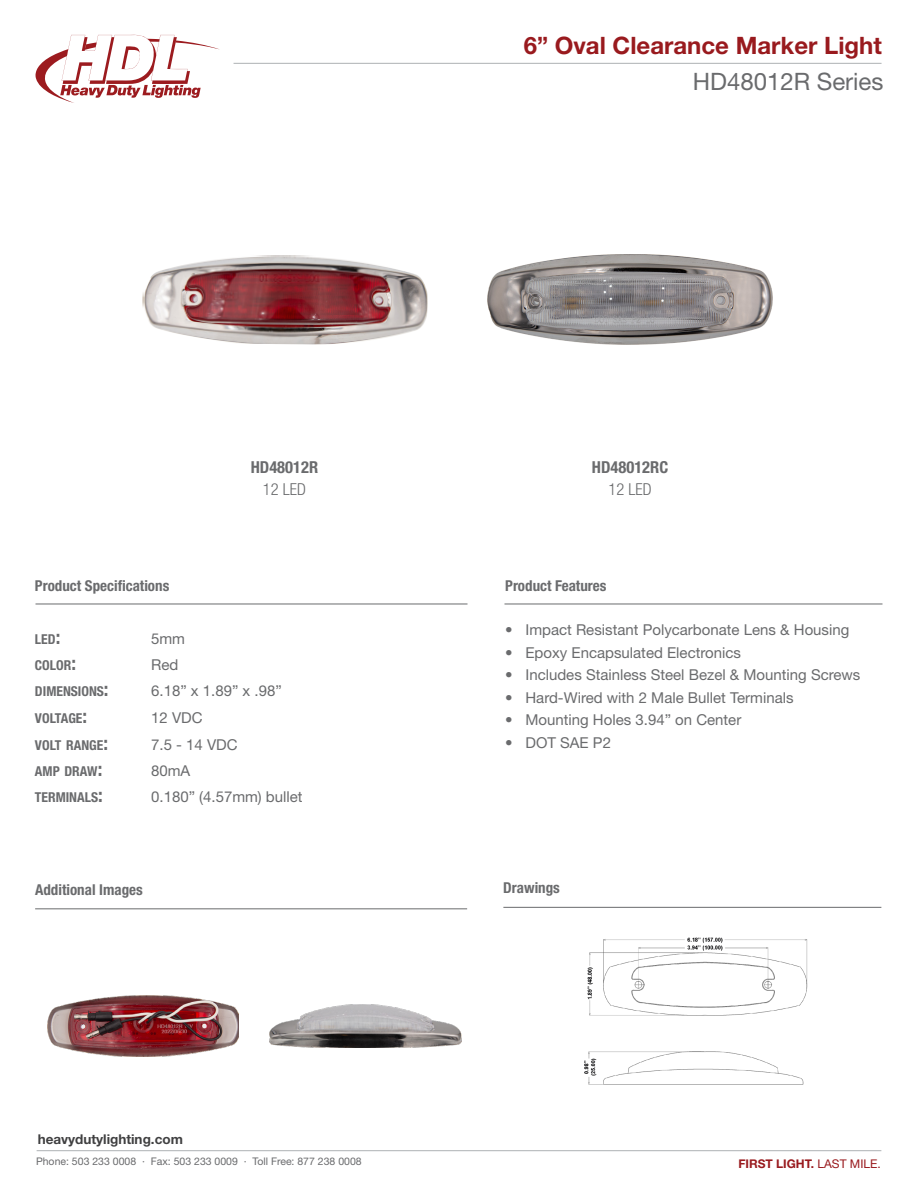
<style>
.page{position:relative;width:918px;height:1188px;background:#fff}
.page>*{position:absolute;margin:0;border:0;box-sizing:border-box;transform-origin:0 0}
.Header_1{font:700 24px "Helvetica Neue LT Std";color:#991a1e}
.Header_2{font:24px "Helvetica Neue LT Std";color:#6a6b6d}
.Part_number{font:700 condensed 16.5px "Helvetica Neue LT Std";color:#6a6b6d}
.Part_number-2{font:300 condensed 16.5px "Helvetica Neue LT Std";color:#6a6b6d}
.Body{font:15px "Helvetica Neue LT Std";color:#6a6b6d}
.Header_3{font:700 condensed 15px "Helvetica Neue LT Std";color:#6a6b6d}
.Table_Header{font:700 condensed 13.65px "Helvetica Neue LT Std";color:#6a6b6d}
.small_body{font:700 13.5px "Helvetica Neue LT Std";color:#404041}
.small_body-2{font:700 12px "Helvetica Neue LT Std";color:#991a1e}
.t1{font:10.5px "Helvetica Neue LT Std";color:#6a6b6d}
.s1{font-size:19.5px}
.s2{font-weight:400}
</style>
<div class="page">
<hr style="left:36px;top:604px;width:432px;height:1px;background:#6a6b6d">
<hr style="left:504px;top:604px;width:378px;height:1px;background:#6a6b6d">
<hr style="left:35px;top:908px;width:432px;height:1px;background:#6a6b6d">
<hr style="left:503px;top:907px;width:378px;height:1px;background:#6a6b6d">
<svg style="left:36px;top:35px;width:184px;height:68px"></svg>
<hr style="left:234px;top:63px;width:648px;height:1px;background:#adb1b4">
<hr style="left:37px;top:1150px;width:844px;height:1px;background:#adb1b4">
<img style="left:584px;top:937px;width:224px;height:148px">
<img style="left:48px;top:996px;width:191px;height:60px">
<img style="left:142px;top:255px;width:286px;height:90px">
<img style="left:487px;top:255px;width:285px;height:90px">
<img style="left:269px;top:1005px;width:193px;height:42px">
<p class="Header_1" style="left:524px;top:30px;width:360px">6” Oval Clearance Marker Light</p>
<p class="Header_2" style="left:693px;top:68px;width:192px">HD48012R Series</p>
<p class="Part_number" style="left:251px;top:457px;width:69px">HD48012R</p>
<p class="Part_number-2" style="left:263px;top:480px;width:45px">12 LED</p>
<p class="Part_number" style="left:592px;top:457px;width:78px">HD48012RC</p>
<p class="Part_number-2" style="left:609px;top:480px;width:45px">12 LED</p>
<p class="Header_3" style="left:35px;top:577px;width:136px">Product Specifications</p>
<p class="Header_3" style="left:505px;top:577px;width:103px">Product Features</p>
<p class="Table_Header" style="left:35px;top:631px;width:27px">LED<span class="s1">:</span></p>
<p class="Body" style="left:151px;top:630px;width:35px">5mm</p>
<p class="Table_Header" style="left:35px;top:657px;width:43px">COLOR<span class="s1">:</span></p>
<p class="Body" style="left:151px;top:656px;width:29px">Red</p>
<p class="Table_Header" style="left:35px;top:683px;width:75px">DIMENSIONS<span class="s1">:</span></p>
<p class="Body" style="left:151px;top:682px;width:132px">6.18” x 1.89” x .98”</p>
<p class="Table_Header" style="left:35px;top:710px;width:54px">VOLTAGE<span class="s1">:</span></p>
<p class="Body" style="left:151px;top:709px;width:53px">12 VDC</p>
<p class="Table_Header" style="left:35px;top:737px;width:75px">VOLT RANGE<span class="s1">:</span></p>
<p class="Body" style="left:151px;top:735px;width:88px">7.5 - 14 VDC</p>
<p class="Table_Header" style="left:35px;top:763px;width:69px">AMP DRAW<span class="s1">:</span></p>
<p class="Body" style="left:151px;top:761px;width:41px">80mA</p>
<p class="Table_Header" style="left:35px;top:788px;width:69px">TERMINALS<span class="s1">:</span></p>
<p class="Body" style="left:151px;top:787px;width:153px">0.180” (4.57mm) bullet</p>
<p class="Header_3" style="left:35px;top:880px;width:109px">Additional Images</p>
<p class="small_body" style="left:38px;top:1130px;width:147px">heavydutylighting.com</p>
<p class="t1" style="left:36px;top:1155px;width:327px">Phone: 503 233 0008 · Fax: 503 233 0009 · Toll Free: 877 238 0008</p>
<p class="Body" style="left:505px;top:621px;width:346px">• Impact Resistant Polycarbonate Lens &amp; Housing</p>
<p class="Body" style="left:505px;top:643px;width:237px">• Epoxy Encapsulated Electronics</p>
<p class="Body" style="left:505px;top:666px;width:357px">• Includes Stainless Steel Bezel &amp; Mounting Screws</p>
<p class="Body" style="left:505px;top:688px;width:290px">• Hard-Wired with 2 Male Bullet Terminals</p>
<p class="Body" style="left:505px;top:711px;width:238px">• Mounting Holes 3.94” on Center</p>
<p class="Body" style="left:505px;top:733px;width:107px">• DOT SAE P2</p>
<p class="Header_3" style="left:503px;top:879px;width:58px">Drawings</p>
<p class="small_body-2" style="left:738px;top:1156px;width:144px">FIRST LIGHT. <span class="s2">LAST MILE.</span></p>
</div>
